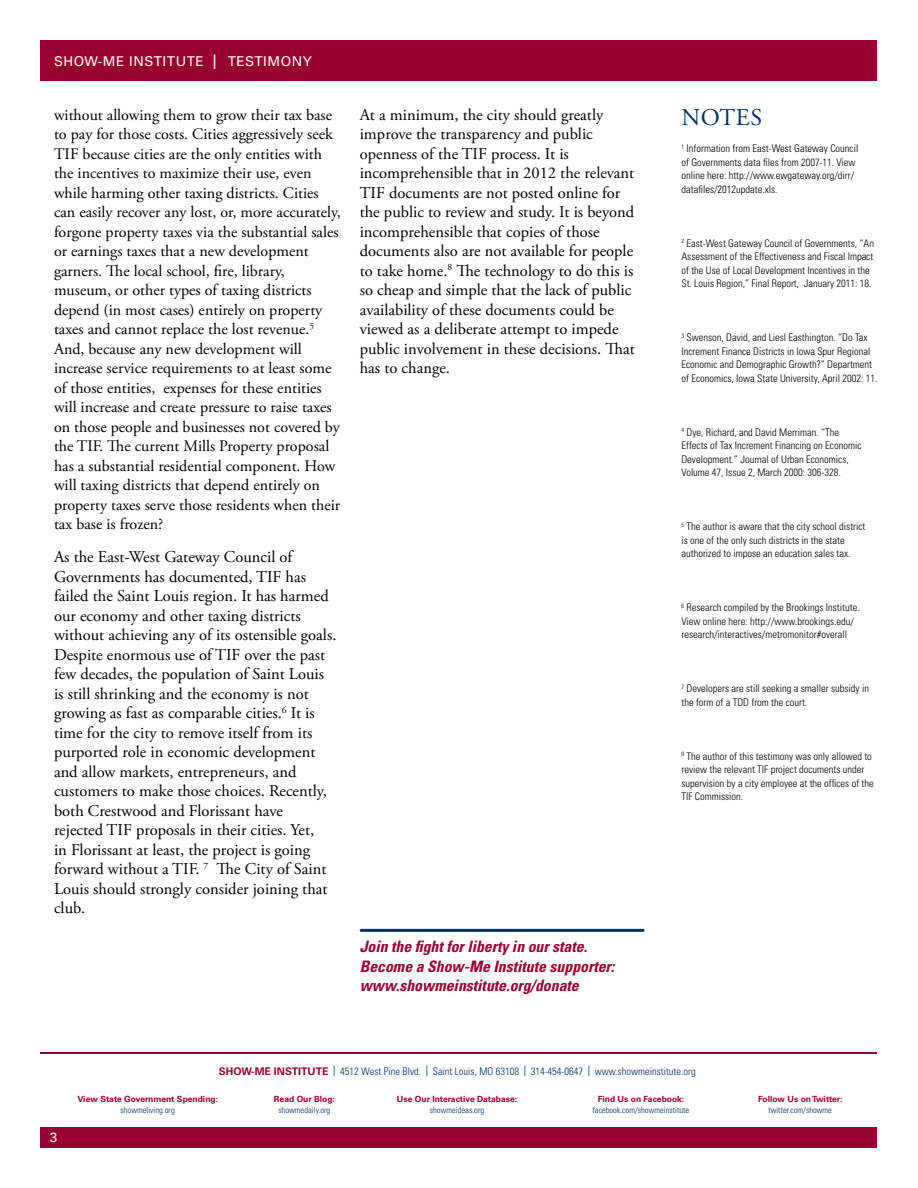
<style>
.page{position:relative;width:918px;height:1188px;background:#fff}
.page>*{position:absolute;margin:0;border:0;box-sizing:border-box;transform-origin:0 0}
.t1{font:24px "Adobe Garamond Pro";letter-spacing:.02em;color:#003263}
.t2{font:16.5px/19.5px "Adobe Garamond Pro";color:#000}
.t3{font:16.05px/19.5px "Adobe Garamond Pro";color:#000}
.t4{font:italic 700 condensed 15.75px/19.5px "Univers";color:#98002e}
.t5{font:13.5px "Univers";letter-spacing:.04em;color:#fff}
.t6{font:300 condensed 10.5px/13.5px "Univers";color:#000}
.t7{font:300 condensed 10.5px "Univers";color:#003263}
.t8{font:700 8.55px "Univers";color:#98002e}
.t9{font:300 condensed 8.55px "Univers";color:#003263}
.s1{font-size:20.25px}
.s2{font-weight:700;font-stretch:normal;color:#98002e}
.s3{font-size:14.7px}
</style>
<div class="page">
<div style="left:40px;top:40px;width:838px;height:41px;background:#98002e"></div>
<div style="left:40px;top:1127px;width:838px;height:21px;background:#98002e"></div>
<hr style="left:40px;top:1052px;width:838px;height:2px;background:#98002e">
<hr style="left:361px;top:929px;width:282px;height:3px;background:#003263">
<p class="t5" style="left:54px;top:53px;width:259px">SHOW-ME INSTITUTE <span class="s1">I</span> TESTIMo NY</p>
<p class="t3" style="left:54px;top:105px;width:288px">without allowing them to grow their tax base to pay for those costs. Cities aggressively seek TIF because cities are the only entities with the incentives to maximize their use, even while harming other taxing districts. Cities can easily recover any lost, or, more accurately, forgone property taxes via the substantial sales or earnings taxes that a new development garners. The local school, fire, library, museum, or other types of taxing districts depend (in most cases) entirely on property taxes and cannot replace the lost revenue.<sup>5<br></sup>And, because any new development will increase service requirements to at least some of those entities, expenses for these entities will increase and create pressure to raise taxes on those people and businesses not covered by the TIF. The current Mills Property proposal has a substantial residential component. How will taxing districts that depend entirely on property taxes serve those residents when their tax base is frozen?</p>
<p class="t2" style="left:54px;top:548px;width:284px">As the East-West Gateway Council of Governments has documented, TIF has failed the Saint Louis region. It has harmed our economy and other taxing districts without achieving any of its ostensible goals.<br>Despite enormous use of TIF over the past few decades, the population of Saint Louis is still shrinking and the economy is not growing as fast as comparable cities.<sup>6</sup> It is time for the city to remove itself from its purported role in economic development and allow markets, entrepreneurs, and customers to make those choices. Recently, both Crestwood and Florissant have<br>rejected TIF proposals in their cities. Yet,<br>in Florissant at least, the project is going forward without a TIF. <sup>7</sup> The City of Saint Louis should strongly consider joining that club.</p>
<p class="t2" style="left:360px;top:106px;width:277px">At a minimum, the city should greatly improve the transparency and public openness of the TIF process. It is incomprehensible that in 2012 the relevant TIF documents are not posted online for the public to review and study. It is beyond incomprehensible that copies of those documents also are not available for people to take home.<sup>8</sup> The technology to do this is so cheap and simple that the lack of public availability of these documents could be viewed as a deliberate attempt to impede public involvement in these decisions. That has to change.</p>
<p class="t4" style="left:360px;top:937px;width:256px">Join the fight for liberty in our state.<br>Become a Show-Me Institute supporter: www.showmeinstitute.org/donate</p>
<h1 class="t1" style="left:681px;top:103px;width:82px">NOTES</h1>
<p class="t6" style="left:681px;top:142px;width:178px"><sup>1</sup> Information from East-West Gateway Council of Governments data files from 2007-11. View online here: http://www.ewgateway.org/dirr/ datafiles/2012update.xls.</p>
<p class="t6" style="left:681px;top:236px;width:194px"><sup>2</sup> East-West Gateway Council of Governments, “An Assessment of the Effectiveness and Fiscal Impact of the Use of Local Development Incentives in the St. Louis Region,” Final Report, January 2011: 18.</p>
<p class="t6" style="left:681px;top:331px;width:197px"><sup>3</sup> Swenson, David, and Liesl Easthington. “Do Tax Increment Finance Districts in Iowa Spur Regional Economic and Demographic Growth?” Department of Economics, Iowa State University, April 2002: 11.</p>
<p class="t6" style="left:681px;top:425px;width:181px"><sup>4</sup> Dye, Richard, and David Merriman. “The Effects of Tax Increment Financing on Economic Development.” Journal of Urban Economics, Volume 47, Issue 2, March 2000: 306-328.</p>
<p class="t6" style="left:681px;top:520px;width:186px"><sup>5</sup> The author is aware that the city school district is one of the only such districts in the state authorized to impose an education sales tax.</p>
<p class="t6" style="left:681px;top:601px;width:180px"><sup>6</sup> Research compiled by the Brookings Institute.<br>View online here: http://www.brookings.edu/ research/interactives/metromonitor#overall</p>
<p class="t6" style="left:681px;top:682px;width:189px"><sup>7</sup> Developers are still seeking a smaller subsidy in the form of a TDD from the court.</p>
<p class="t6" style="left:681px;top:749px;width:194px"><sup>8</sup> The author of this testimony was only allowed to review the relevant TIF project documents under supervision by a city employee at the offices of the TIF Commission.</p>
<p class="t5" style="left:50px;top:1130px;width:9px">3</p>
<p class="t7" style="left:219px;top:1065px;width:478px"><span class="s2">SHOW-ME INSTITUTE</span> <span class="s3">I</span> 4512 West Pine Blvd. <span class="s3">I</span> Saint Louis, MO 63108 <span class="s3">I</span> 314-454-0647 <span class="s3">I</span> www.showmeinstitute.org</p>
<p class="t8" style="left:77px;top:1094px;width:142px">View State Government Spending:</p>
<p class="t9" style="left:120px;top:1105px;width:56px">showmeliving.org</p>
<p class="t8" style="left:274px;top:1094px;width:62px">Read Our Blog:</p>
<p class="t9" style="left:278px;top:1105px;width:53px">showmedaily.org</p>
<p class="t8" style="left:397px;top:1094px;width:122px">Use Our Interactive Database:</p>
<p class="t9" style="left:430px;top:1105px;width:56px">showmeideas.org</p>
<p class="t8" style="left:598px;top:1094px;width:88px">Find Us on Facebook:</p>
<p class="t9" style="left:593px;top:1105px;width:98px">facebook.com/showmeinstitute</p>
<p class="t8" style="left:758px;top:1094px;width:86px">Follow Us on Twitter:</p>
<p class="t9" style="left:768px;top:1105px;width:65px">twitter.com/showme</p>
</div>
